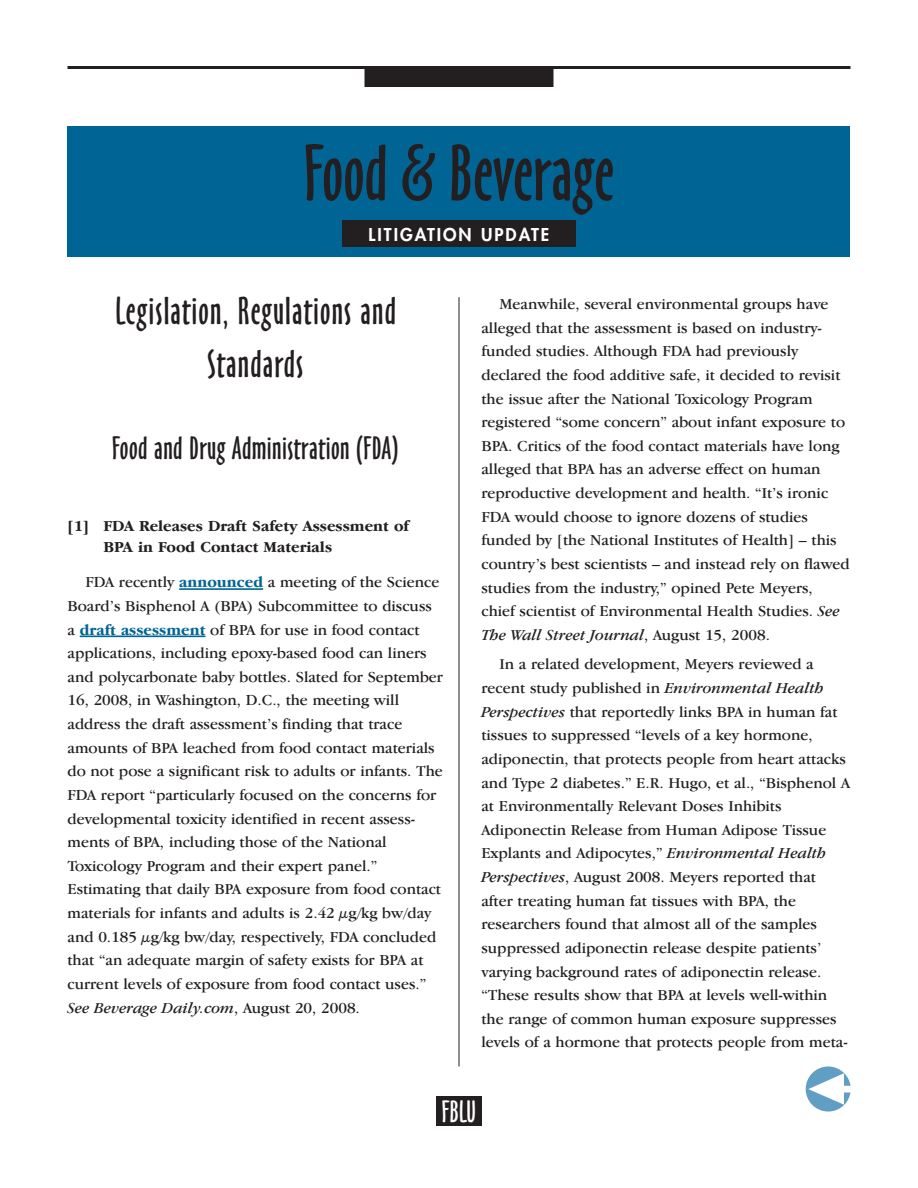
<style>
.page{position:relative;width:918px;height:1188px;background:#fff}
.page>*{position:absolute;margin:0;border:0;box-sizing:border-box;transform-origin:0 0}
.t1{font:73.5px "Oz Handicraft BT";color:#231f20}
.t2{font:36px/52.5px "Oz Handicraft BT";letter-spacing:.03em;color:#231f20;text-align:center}
.t3{font:30px "Oz Handicraft BT";letter-spacing:.015em;color:#231f20}
.t4{font:28.5px "Oz Handicraft BT";color:#fff}
.t5{font:800 17.25px "Futura Std";letter-spacing:.115em;color:#fff}
.t6{font:15.75px/23.7px "Garamond IT Cby BT";color:#231f20}
.t7{font:700 15.75px/21px "Garamond IT Cby BT";color:#231f20}
.s1{font-weight:700;color:#006494}
.s2{font-style:italic}
</style>
<div class="page">
<hr style="left:68px;top:66px;width:782px;height:3px;background:#231f20">
<div style="left:364px;top:69px;width:190px;height:18px;background:#231f20"></div>
<hr style="left:459px;top:297px;width:1px;height:770px;background:#231f20">
<div style="left:436px;top:1096px;width:46px;height:30px;background:#231f20"></div>
<svg style="left:806px;top:1066px;width:44px;height:46px"></svg>
<div style="left:68px;top:126px;width:782px;height:131px;background:#006494"></div>
<div style="left:342px;top:220px;width:234px;height:27px;background:#231f20"></div>
<hr style="left:179px;top:588px;width:84px;height:2px;background:#006494">
<hr style="left:80px;top:636px;width:30px;height:1px;background:#006494">
<hr style="left:110px;top:636px;width:96px;height:1px;background:#006494">
<h1 class="t1" style="left:304px;top:132px;width:312px">Food &amp; Beverage</h1>
<p class="t5" style="left:369px;top:226px;width:182px">LITIGATION UPDATE</p>
<h2 class="t2" style="left:115px;top:286px;width:282px">Legislation, Regulations and<br>Standards</h2>
<h3 class="t3" style="left:112px;top:431px;width:288px">Food and Drug Administration (FDA)</h3>
<p class="t7" style="left:103px;top:515px;width:307px;text-indent:-36px">[1] FDA Releases Draft Safety Assessment of<br>BPA in Food Contact Materials</p>
<p class="t6" style="left:67px;top:570px;width:377px;text-indent:18px">FDA recently <span class="s1">announced</span> a meeting of the Science Board’s Bisphenol A (BPA) Subcommittee to discuss a <span class="s1">draft assessment</span> of BPA for use in food contact applications, including epoxy-based food can liners and polycarbonate baby bottles. Slated for September 16, 2008, in Washington, D.C., the meeting will address the draft assessment’s finding that trace amounts of BPA leached from food contact materials do not pose a significant risk to adults or infants. The FDA report “particularly focused on the concerns for developmental toxicity identified in recent assess&shy;ments of BPA, including those of the National Toxicology Program and their expert panel.” Estimating that daily BPA exposure from food contact materials for infants and adults is 2.42 µg/kg bw/day and 0.185 µg/kg bw/day, respectively, FDA concluded that “an adequate margin of safety exists for BPA at current levels of exposure from food contact uses.” <span class="s2">See Beverage Daily.com</span>, August 20, 2008.</p>
<p class="t6" style="left:481px;top:292px;width:370px;text-indent:18px">Meanwhile, several environmental groups have alleged that the assessment is based on industry&shy;funded studies. Although FDA had previously declared the food additive safe, it decided to revisit the issue after the National Toxicology Program registered “some concern” about infant exposure to BPA. Critics of the food contact materials have long alleged that BPA has an adverse effect on human reproductive development and health. “It’s ironic FDA would choose to ignore dozens of studies funded by [the National Institutes of Health] – this country’s best scientists – and instead rely on flawed studies from the industry,” opined Pete Meyers, chief scientist of Environmental Health Studies. <span class="s2">See The Wall Street Journal</span>, August 15, 2008.</p>
<p class="t6" style="left:481px;top:652px;width:370px;text-indent:18px">In a related development, Meyers reviewed a recent study published in <span class="s2">Environmental Health Perspectives</span> that reportedly links BPA in human fat tissues to suppressed “levels of a key hormone, adiponectin, that protects people from heart attacks and Type 2 diabetes.” E.R. Hugo, et al., “Bisphenol A at Environmentally Relevant Doses Inhibits Adiponectin Release from Human Adipose Tissue Explants and Adipocytes,” <span class="s2">Environmental Health Perspectives</span>, August 2008. Meyers reported that after treating human fat tissues with BPA, the researchers found that almost all of the samples suppressed adiponectin release despite patients’ varying background rates of adiponectin release. “These results show that BPA at levels well-within the range of common human exposure suppresses levels of a hormone that protects people from meta-</p>
<h3 class="t4" style="left:442px;top:1095px;width:36px">FBLU</h3>
</div>
